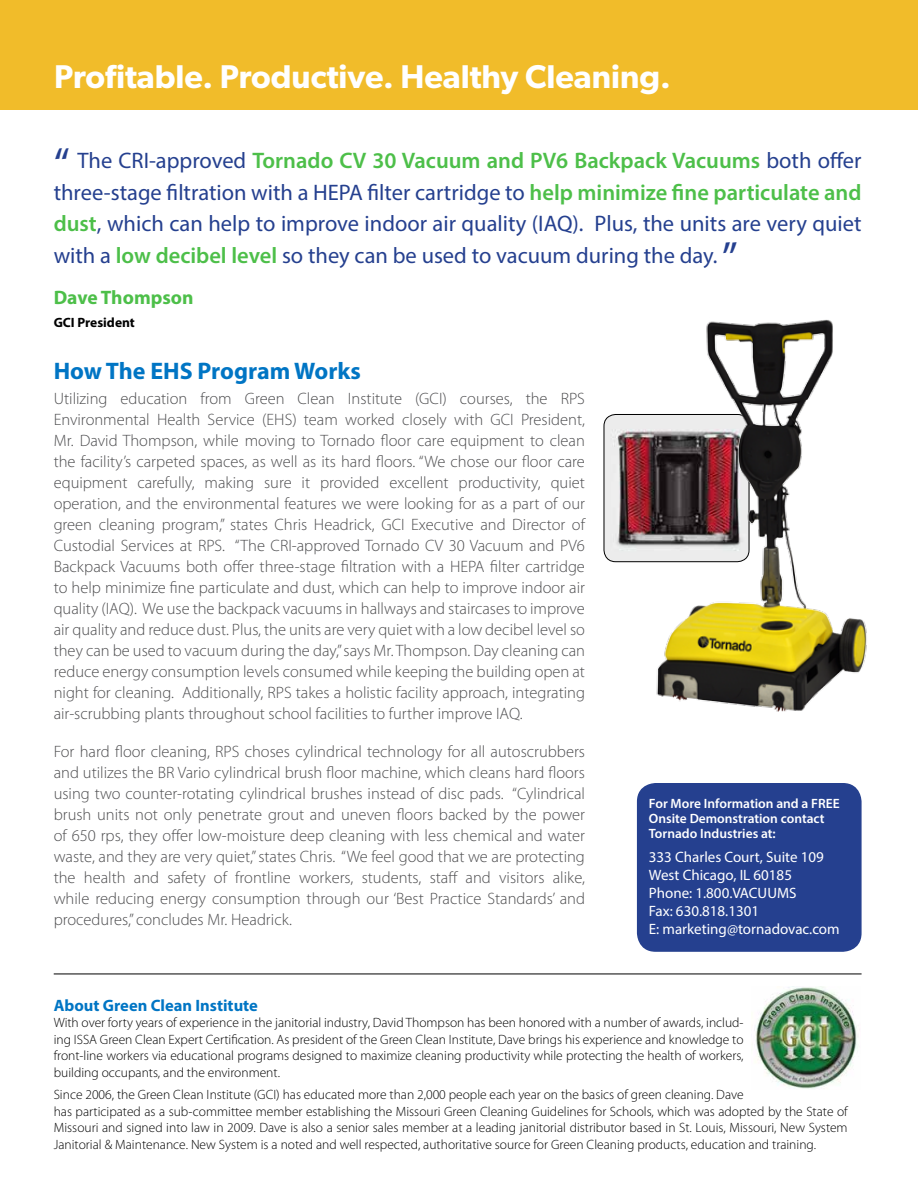
<style>
.page{position:relative;width:918px;height:1188px;background:#fff}
.page>*{position:absolute;margin:0;border:0;box-sizing:border-box;transform-origin:0 0}
.t1{font:600 33px "Gibson";color:#fff}
.t2{font:700 24px "Myriad Pro";color:#0075c4}
.t3{font:22.5px/31.5px "Myriad Pro";color:#25408f;text-align:justify}
.t4{font:700 19.5px "Myriad Pro";color:#4dbf49}
.t5{font:300 16.5px/21px "Myriad Pro";color:#4d4d4f;text-align:justify}
.t6{font:700 16.5px "Myriad Pro";color:#0075c4}
.t7{font:15px/18px "Myriad Pro";color:#fff}
.t8{font:300 13.5px/16.5px "Myriad Pro";color:#000;text-align:justify}
.t9{font:600 13.5px/15px "Myriad Pro";color:#fff}
.t10{font:700 13.5px "Myriad Pro";color:#000}
.s1{font-size:45px}
.s2{font-weight:600;color:#4dbf49}
</style>
<div class="page">
<div style="left:0;top:0;width:918px;height:110px;background:#f1bc2a"></div>
<div style="left:638px;top:784px;width:223px;height:167px;background:#25408f;border-radius:18px"></div>
<div style="left:637px;top:783px;width:225px;height:169px;border:2px solid #25408f;border-radius:18px"></div>
<img style="left:604px;top:414px;width:42px;height:148px">
<img style="left:646px;top:319px;width:221px;height:393px">
<img style="left:755px;top:987px;width:103px;height:102px">
<hr style="left:54px;top:974px;width:808px;height:1px;background:#000">
<h1 class="t1" style="left:54px;top:57px;width:618px">Profitable. Productive. Healthy Cleaning.</h1>
<p class="t3" style="left:54px;top:145px;width:809px"><span class="s1">“</span> The CRI-approved <span class="s2">Tornado CV 30 Vacuum and PV6 Backpack Vacuums</span> both offer three-stage filtration with a HEPA filter cartridge to <span class="s2">help minimize fine particulate and dust</span>, which can help to improve indoor air quality (IAQ). Plus, the units are very quiet with a <span class="s2">low decibel level</span> so they can be used to vacuum during the day. <span class="s1">”</span></p>
<p class="t4" style="left:54px;top:285px;width:141px">Dave Thompson</p>
<p class="t10" style="left:54px;top:314px;width:83px">GCI President</p>
<h2 class="t2" style="left:54px;top:355px;width:309px">How The EHS Program Works</h2>
<p class="t5" style="left:54px;top:388px;width:533px">Utilizing education from Green Clean Institute (GCI) courses, the RPS Environmental Health Service (EHS) team worked closely with GCI President, Mr. David Thompson, while moving to Tornado floor care equipment to clean the facility’s carpeted spaces, as well as its hard floors. “We chose our floor care equipment carefully, making sure it provided excellent productivity, quiet operation, and the environmental features we were looking for as a part of our green cleaning program,” states Chris Headrick, GCI Executive and Director of Custodial Services at RPS. “The CRI-approved Tornado CV 30 Vacuum and PV6<br>Backpack Vacuums both offer three-stage filtration with a HEPA filter cartridge to help minimize fine particulate and dust, which can help to improve indoor air quality (IAQ). We use the backpack vacuums in hallways and staircases to improve air quality and reduce dust. Plus, the units are very quiet with a low decibel level so they can be used to vacuum during the day,” says Mr. Thompson. Day cleaning can reduce energy consumption levels consumed while keeping the building open at night for cleaning. Additionally, RPS takes a holistic facility approach, integrating air-scrubbing plants throughout school facilities to further improve IAQ.</p>
<p class="t5" style="left:54px;top:741px;width:533px">For hard floor cleaning, RPS choses cylindrical technology for all autoscrubbers and utilizes the BR Vario cylindrical brush floor machine, which cleans hard floors using two counter-rotating cylindrical brushes instead of disc pads. “Cylindrical brush units not only penetrate grout and uneven floors backed by the power of 650 rps, they offer low-moisture deep cleaning with less chemical and water waste, and they are very quiet,” states Chris. “We feel good that we are protecting the health and safety of frontline workers, students, staff and visitors alike, while reducing energy consumption through our ‘Best Practice Standards’ and procedures,” concludes Mr. Headrick.</p>
<p class="t9" style="left:649px;top:795px;width:192px">For More Information and a FREE<br>Onsite Demonstration contact<br>Tornado Industries at:</p>
<p class="t7" style="left:649px;top:847px;width:192px">333 Charles Court, Suite 109<br>West Chicago, IL 60185<br>Phone: 1.800.VACUUMS<br>Fax: 630.818.1301<br>E: marketing@tornadovac.com</p>
<p class="t6" style="left:54px;top:994px;width:206px">About Green Clean Institute</p>
<p class="t8" style="left:54px;top:1014px;width:691px">With over forty years of experience in the janitorial industry, David Thompson has been honored with a number of awards, includ&shy;ing ISSA Green Clean Expert Certification. As president of the Green Clean Institute, Dave brings his experience and knowledge to front-line workers via educational programs designed to maximize cleaning productivity while protecting the health of workers, building occupants, and the environment.</p>
<p class="t8" style="left:54px;top:1086px;width:796px;text-align:left">Since 2006, the Green Clean Institute (GCI) has educated more than 2,000 people each year on the basics of green cleaning. Dave<br>has participated as a sub-committee member establishing the Missouri Green Cleaning Guidelines for Schools, which was adopted by the State of Missouri and signed into law in 2009. Dave is also a senior sales member at a leading janitorial distributor based in St. Louis, Missouri, New System Janitorial &amp; Maintenance. New System is a noted and well respected, authoritative source for Green Cleaning products, education and training.</p>
</div>
